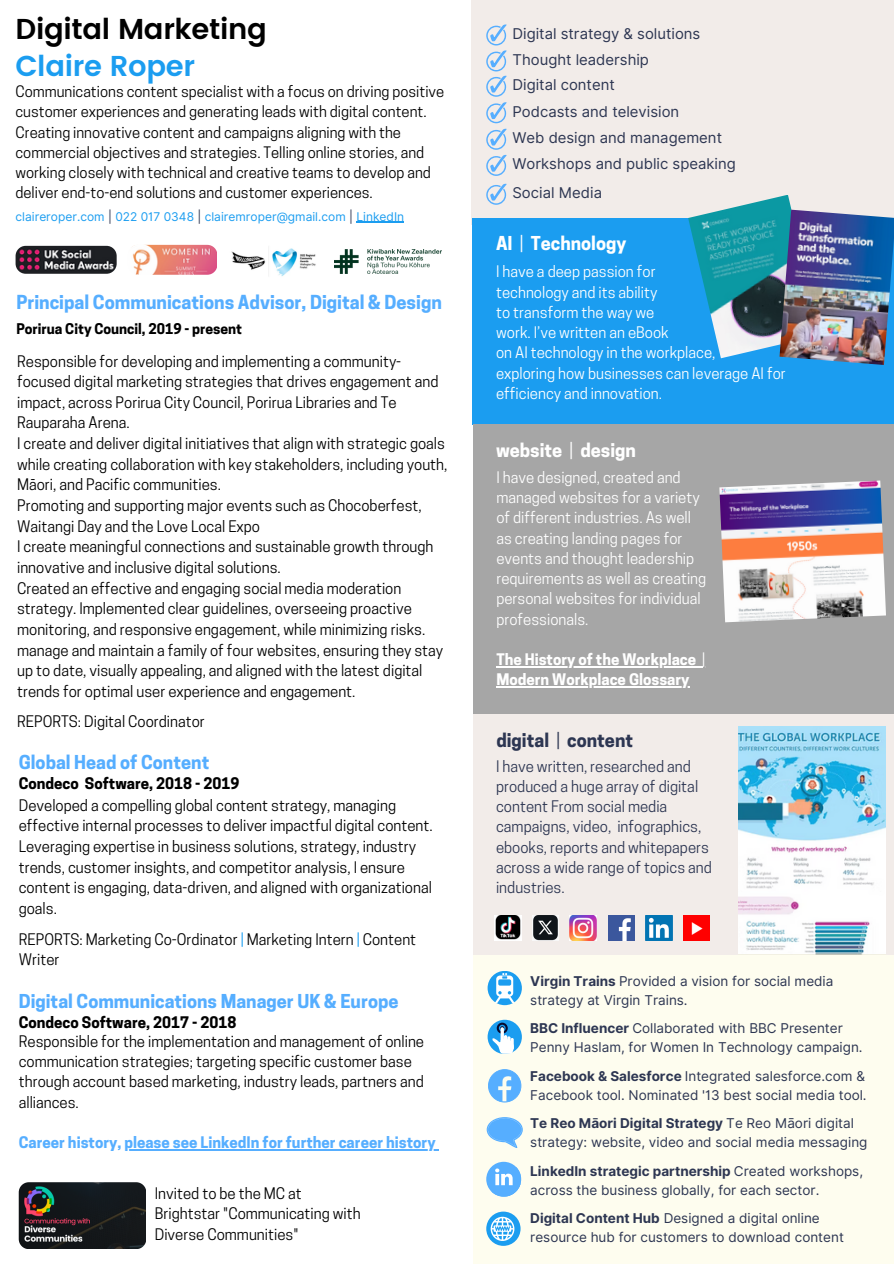
<style>
.page{position:relative;width:894px;height:1264px;background:#fff}
.page>*{position:absolute;margin:0;border:0;box-sizing:border-box;transform-origin:0 0}
.t1{font:600 28.8px "Poppins";letter-spacing:-.01em;color:#000}
.t2{font:600 28.8px "Poppins";letter-spacing:-.01em;color:#1b9df0}
.t3{font:700 18.15px "Cooper Hewitt";color:#56aeff}
.t4{font:700 18px "Cooper Hewitt";color:#56aeff}
.t5{font:700 18px "Cooper Hewitt";color:#fff}
.t6{font:700 18px "Cooper Hewitt";color:#2d3652}
.t7{font:15px/20.7px "Cooper Hewitt";color:#000}
.t8{font:15px/20.2px "Cooper Hewitt";color:#fff}
.t9{font:15px/20.2px "Cooper Hewitt";color:#2d3652}
.t10{font:700 15px "Cooper Hewitt";color:#56aeff}
.t11{font:700 15px "Cooper Hewitt";color:#000}
.t12{font:700 15px "Cooper Hewitt";color:#fff}
.t13{font:14.85px/20.2px "Cooper Hewitt";color:#000}
.t14{font:14.85px "Inter";color:#2d3652}
.t15{font:700 13.8px "Cooper Hewitt";color:#000}
.t16{font:13.5px/18.8px "Inter";color:#2d3652}
.t17{font:12px "Inter";color:#1b9df0}
.s1{color:#2d3652}
.s2{color:#1b9df0}
.s3{font-weight:400}
.s4{font-weight:700}
</style>
<div class="page">
<div style="left:471px;top:0;width:422px;height:224px;background:#f2ece9"></div>
<svg style="left:486px;top:24px;width:20px;height:99px"></svg>
<svg style="left:486px;top:129px;width:20px;height:47px"></svg>
<svg style="left:486px;top:184px;width:20px;height:21px"></svg>
<div style="left:473px;top:951px;width:420px;height:312px;background:#fefdef"></div>
<div style="left:487px;top:970px;width:34px;height:35px;background:#1b9df0;border-radius:50%"></div>
<svg style="left:494px;top:973px;width:20px;height:30px"></svg>
<svg style="left:488px;top:1069px;width:33px;height:33px"></svg>
<svg style="left:486px;top:1161px;width:35px;height:35px"></svg>
<svg style="left:491px;top:1166px;width:31px;height:31px"></svg>
<svg style="left:486px;top:1117px;width:36px;height:31px"></svg>
<svg style="left:487px;top:1019px;width:34px;height:35px"></svg>
<svg style="left:492px;top:1022px;width:21px;height:31px"></svg>
<svg style="left:486px;top:1211px;width:34px;height:34px"></svg>
<svg style="left:490px;top:1216px;width:24px;height:24px"></svg>
<img style="left:128px;top:245px;width:89px;height:30px;border-radius:10px">
<img style="left:16px;top:246px;width:101px;height:27px;border-radius:10px">
<img style="left:231px;top:248px;width:85px;height:28px">
<img style="left:334px;top:249px;width:107px;height:25px">
<div style="left:473px;top:218px;width:420px;height:207px;background:#1b9df0"></div>
<img style="left:688px;top:195px;width:107px;height:163px">
<img style="left:779px;top:210px;width:114px;height:155px">
<div style="left:473px;top:424px;width:420px;height:291px;background:#a6a6a6"></div>
<img style="left:719px;top:480px;width:166px;height:142px">
<div style="left:473px;top:714px;width:420px;height:240px;background:#f2ece9"></div>
<img style="left:494px;top:915px;width:27px;height:25px">
<img style="left:532px;top:915px;width:26px;height:25px">
<img style="left:569px;top:915px;width:27px;height:25px">
<img style="left:608px;top:915px;width:26px;height:25px">
<img style="left:645px;top:915px;width:27px;height:25px">
<img style="left:683px;top:915px;width:26px;height:25px">
<img style="left:738px;top:726px;width:147px;height:228px">
<img style="left:19px;top:1182px;width:127px;height:66px;border-radius:10px">
<hr style="left:356px;top:221px;width:48px;height:1px;background:#1b9df0">
<hr style="left:124px;top:1149px;width:311px;height:1px;background:#56aeff">
<hr style="left:496px;top:666px;width:200px;height:1px;background:#fff">
<hr style="left:496px;top:686px;width:193px;height:1px;background:#fff">
<p class="t1" style="left:16px;top:13px;width:253px">Digital Marketing</p>
<p class="t2" style="left:16px;top:49px;width:181px">Claire Roper</p>
<p class="t13" style="left:16px;top:83px;width:430px">Communications content specialist with a focus on driving positive customer experiences and generating leads with digital content.</p>
<p class="t13" style="left:16px;top:124px;width:417px">Creating innovative content and campaigns aligning with the commercial objectives and strategies. Telling online stories, and working closely with technical and creative teams to develop and deliver end-to-end solutions and customer experiences.</p>
<h3 class="t17" style="left:16px;top:209px;width:390px">claireroper.com <span class="s1">|</span> 022 017 0348 <span class="s1">|</span> clairemroper@gmail.com <span class="s1">|</span> LinkedIn</h3>
<p class="t3" style="left:16px;top:295px;width:427px">Principal Communications Advisor, Digital &amp; Design</p>
<p class="t15" style="left:16px;top:323px;width:227px">Porirua City Council, 2019 - present</p>
<p class="t7" style="left:17px;top:352px;width:432px">Responsible for developing and implementing a community&shy;focused digital marketing strategies that drives engagement and impact, across Porirua City Council, Porirua Libraries and Te Rauparaha Arena.<br>I create and deliver digital initiatives that align with strategic goals while creating collaboration with key stakeholders, including youth, Māori, and Pacific communities.<br>Promoting and supporting major events such as Chocoberfest, Waitangi Day and the Love Local Expo<br>I create meaningful connections and sustainable growth through innovative and inclusive digital solutions.<br>Created an effective and engaging social media moderation strategy. Implemented clear guidelines, overseeing proactive monitoring, and responsive engagement, while minimizing risks. manage and maintain a family of four websites, ensuring they stay up to date, visually appealing, and aligned with the latest digital trends for optimal user experience and engagement.</p>
<p class="t7" style="left:17px;top:713px;width:189px">REPORTS: Digital Coordinator</p>
<p class="t4" style="left:19px;top:755px;width:192px">Global Head of Content</p>
<p class="t11" style="left:19px;top:777px;width:222px">Condeco Software, 2018 - 2019</p>
<p class="t7" style="left:19px;top:796px;width:415px">Developed a compelling global content strategy, managing effective internal processes to deliver impactful digital content.<br>Leveraging expertise in business solutions, strategy, industry trends, customer insights, and competitor analysis, I ensure content is engaging, data-driven, and aligned with organizational goals.</p>
<p class="t7" style="left:19px;top:930px;width:399px">REPORTS: Marketing Co-Ordinator <span class="s2">|</span> Marketing Intern <span class="s2">|</span> Content<br>Writer</p>
<p class="t4" style="left:19px;top:994px;width:381px">Digital Communications Manager UK &amp; Europe</p>
<p class="t11" style="left:19px;top:1016px;width:219px">Condeco Software, 2017 - 2018</p>
<p class="t7" style="left:19px;top:1032px;width:407px;line-height:20.2px">Responsible for the implementation and management of online communication strategies; targeting specific customer base through account based marketing, industry leads, partners and alliances.</p>
<p class="t10" style="left:19px;top:1137px;width:418px">Career history, please see LinkedIn for further career history</p>
<h3 class="t7" style="left:155px;top:1185px;width:207px;line-height:20.2px">Invited to be the MC at<br>Brightstar "Communicating with<br>Diverse Communities"</h3>
<p class="t14" style="left:512px;top:25px;width:189px">Digital strategy &amp; solutions</p>
<p class="t14" style="left:512px;top:51px;width:138px">Thought leadership</p>
<h3 class="t14" style="left:512px;top:76px;width:104px">Digital content</h3>
<p class="t14" style="left:512px;top:102px;width:168px">Podcasts and television</p>
<p class="t14" style="left:512px;top:129px;width:211px">Web design and management</p>
<p class="t14" style="left:512px;top:155px;width:225px">Workshops and public speaking</p>
<p class="t14" style="left:512px;top:184px;width:91px">Social Media</p>
<p class="t5" style="left:496px;top:237px;width:132px">AI <span class="s3">|</span> Technology</p>
<p class="t8" style="left:496px;top:263px;width:174px">I have a deep passion for technology and its ability to transform the way we work. I’ve written an eBook</p>
<p class="t8" style="left:496px;top:344px;width:291px">on AI technology in the workplace,<br>exploring how businesses can leverage AI for efficiency and innovation.</p>
<p class="t5" style="left:496px;top:444px;width:141px">website <span class="s3">|</span> design</p>
<p class="t8" style="left:496px;top:469px;width:211px">I have designed, created and managed websites for a variety of different industries. As well as creating landing pages for events and thought leadership requirements as well as creating personal websites for individual professionals.</p>
<p class="t12" style="left:496px;top:654px;width:210px">The History of the Workplace <span class="s3">|</span></p>
<p class="t12" style="left:496px;top:674px;width:195px">Modern Workplace Glossary</p>
<p class="t6" style="left:496px;top:734px;width:138px">digital <span class="s3">|</span> content</p>
<p class="t9" style="left:496px;top:757px;width:217px">I have written, researched and produced a huge array of digital content From social media campaigns, video, infographics, ebooks, reports and whitepapers across a wide range of topics and industries.</p>
<p class="t16" style="left:530px;top:971px;width:304px"><span class="s4">Virgin Trains</span> Provided a vision for social media strategy at Virgin Trains.</p>
<p class="t16" style="left:530px;top:1019px;width:334px"><span class="s4">BBC Influencer</span> Collaborated with BBC Presenter<br>Penny Haslam, for Women In Technology campaign.</p>
<p class="t16" style="left:530px;top:1066px;width:338px"><span class="s4">Facebook &amp; Salesforce</span> Integrated salesforce.com &amp;<br>Facebook tool. Nominated '13 best social media tool.</p>
<p class="t16" style="left:530px;top:1114px;width:338px"><span class="s4">Te Reo Māori Digital Strategy</span> Te Reo Māori digital strategy: website, video and social media messaging</p>
<h3 class="t16" style="left:530px;top:1161px;width:334px"><span class="s4">LinkedIn strategic partnership</span> Created workshops, across the business globally, for each sector.</h3>
<h3 class="t16" style="left:530px;top:1209px;width:315px"><span class="s4">Digital Content Hub</span> Designed a digital online resource hub for customers to download content</h3>
</div>
